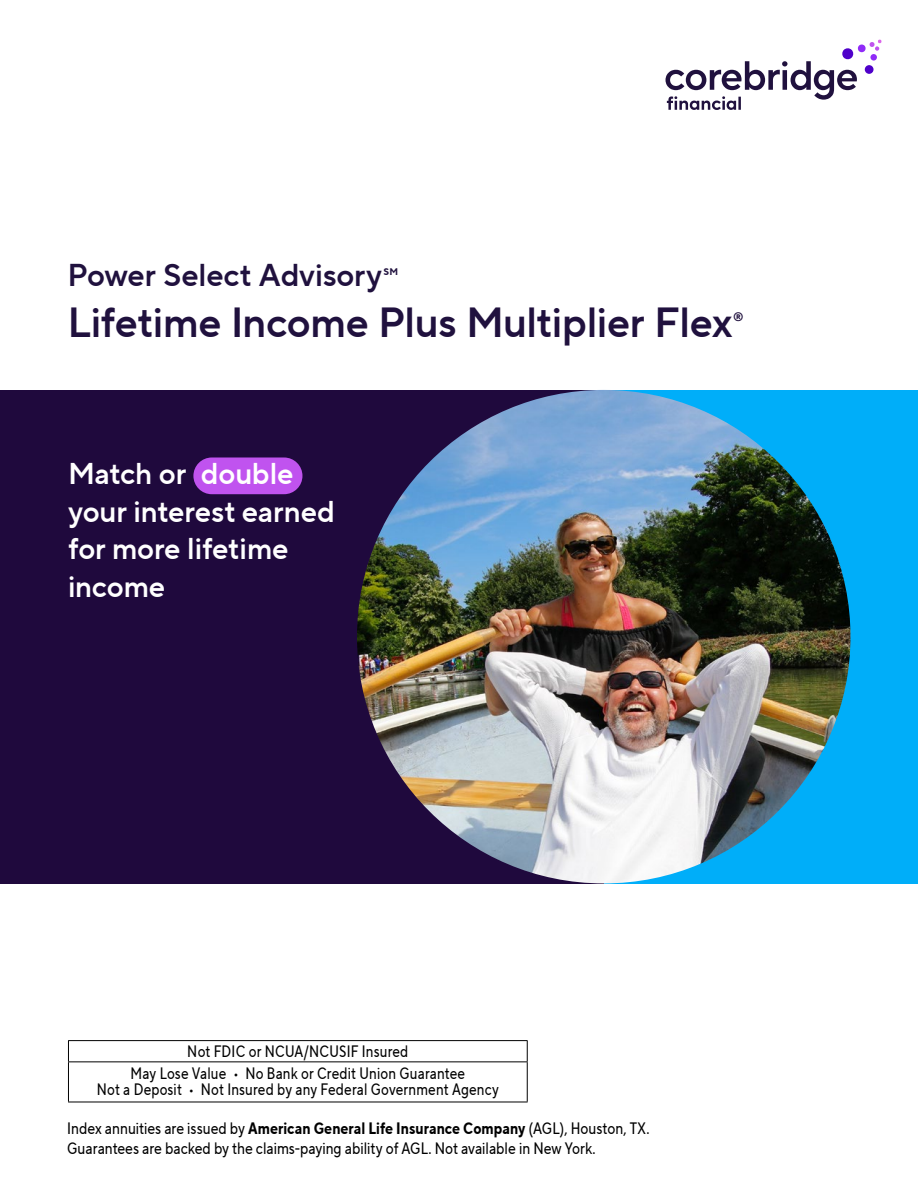
<style>
.page{position:relative;width:918px;height:1188px;background:#fff}
.page>*{position:absolute;margin:0;border:0;box-sizing:border-box;transform-origin:0 0}
.t1{font:42px "TT Norms Pro Dm Bd";letter-spacing:-.01em;color:#20113e}
.t2{font:31.5px "TT Norms Pro Dm Bd";letter-spacing:-.005em;color:#20113e}
.t3{font:30px/37.5px "TT Norms Pro Dm Bd";letter-spacing:-.005em;color:#fff}
.t4{font:16.5px "TT Norms Pro Cond";letter-spacing:.005em;color:#000}
.t5{font:700 12.3px "TT Norms Pro";color:#20113e}
.t6{font:700 9.6px "TT Norms Pro";color:#20113e}
.s1{font-weight:700}
</style>
<div class="page">
<div style="left:604px;top:390px;width:314px;height:493px;background:#00aef9"></div>
<div style="left:0;top:390px;width:604px;height:493px;background:#1f093d"></div>
<svg style="left:666px;top:39px;width:216px;height:71px"></svg>
<div style="left:865px;top:65px;width:9px;height:9px;background:#4f00ca;border-radius:50%"></div>
<div style="left:193px;top:458px;width:109px;height:36px;background:#c053ef;border-radius:18px"></div>
<hr style="left:68px;top:1040px;width:460px;height:1px;background:#000">
<svg style="left:68px;top:1041px;width:1px;height:20px"></svg>
<svg style="left:527px;top:1041px;width:1px;height:20px"></svg>
<hr style="left:68px;top:1062px;width:1px;height:40px;background:#000">
<hr style="left:527px;top:1062px;width:1px;height:40px;background:#000">
<hr style="left:68px;top:1102px;width:460px;height:1px;background:#000">
<hr style="left:68px;top:1061px;width:460px;height:1px;background:#000">
<img style="left:357px;top:390px;width:493px;height:493px;border-radius:247px">
<h1 class="t2" style="left:68px;top:252px;width:316px">Power Select Advisory</h1>
<h1 class="t6" style="left:384px;top:265px;width:16px">SM</h1>
<h1 class="t1" style="left:68px;top:292px;width:667px">Lifetime Income Plus Multiplier Flex</h1>
<h1 class="t5" style="left:733px;top:308px;width:12px">®</h1>
<h2 class="t3" style="left:68px;top:455px;width:268px">Match or double your interest earned for more lifetime income</h2>
<p class="t4" style="left:187px;top:1039px;width:223px">Not FDIC or NCUA/NCUSIF Insured</p>
<p class="t4" style="left:131px;top:1061px;width:336px">May Lose Value • No Bank or Credit Union Guarantee</p>
<p class="t4" style="left:97px;top:1078px;width:403px">Not a Deposit • Not Insured by any Federal Government Agency</p>
<p class="t4" style="left:67px;top:1117px;width:584px">Index annuities are issued by <span class="s1">American General Life Insurance Company</span> (AGL), Houston, TX.</p>
<p class="t4" style="left:67px;top:1136px;width:530px">Guarantees are backed by the claims-paying ability of AGL. Not available in New York.</p>
</div>
